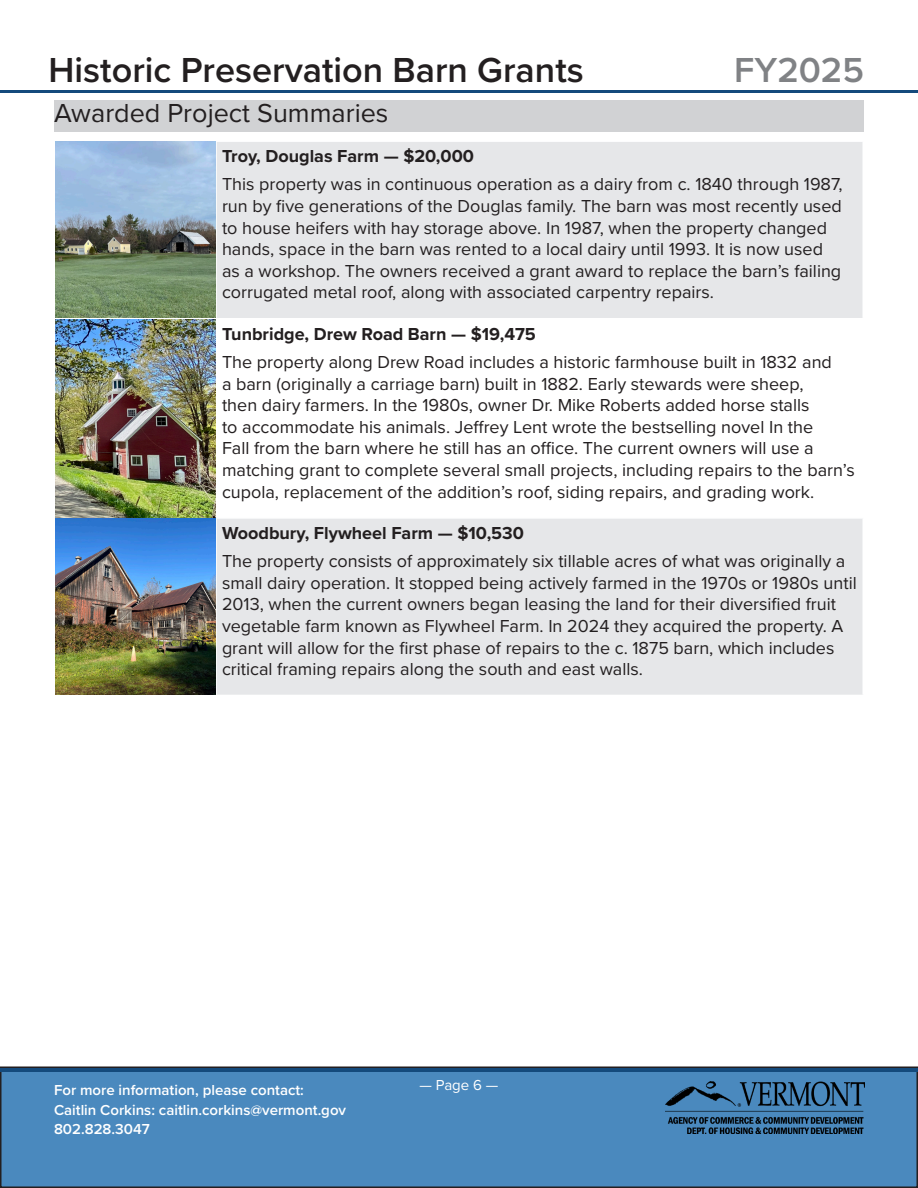
<style>
.page{position:relative;width:918px;height:1188px;background:#fff}
.page>*{position:absolute;margin:0;border:0;box-sizing:border-box;transform-origin:0 0}
.t1{font:600 36px "Proxima Nova";color:#231f20}
.t2{font:600 36px "Proxima Nova";color:#808285}
.t3{font:27px "Proxima Nova";color:#231f20}
.t4{font:18px/21.6px "Proxima Nova";color:#231f20}
.heading{font:700 18px "Proxima Nova";color:#231f20}
.t5{font:600 15px/19.5px "Proxima Nova";color:#fff}
.t6{font:15px "Proxima Nova";color:#fff}
</style>
<div class="page">
<div style="left:1px;top:1067px;width:916px;height:120px;background:#4a89be"></div>
<div style="left:0;top:1066px;width:918px;height:122px;border:2px solid #231f20"></div>
<hr style="left:0;top:1068px;width:918px;height:3px;background:#144a7c">
<hr style="left:0;top:90px;width:918px;height:3px;background:#144a7c">
<div style="left:54px;top:100px;width:810px;height:32px;background:#d1d2d4"></div>
<img style="left:665px;top:1082px;width:199px;height:52px">
<svg style="left:217px;top:142px;width:645px;height:553px;fill:#e6e7e9"></svg>
<hr style="left:216px;top:318px;width:648px;height:1px;background:#fff">
<hr style="left:216px;top:517px;width:648px;height:2px;background:#fff">
<img style="left:56px;top:142px;width:159px;height:375px">
<img style="left:56px;top:519px;width:159px;height:176px">
<h1 class="t1" style="left:49px;top:44px;width:537px">Historic Preservation Barn Grants</h1>
<h1 class="t2" style="left:734px;top:44px;width:131px">FY2025</h1>
<h2 class="t3" style="left:54px;top:93px;width:336px">Awarded Project Summaries</h2>
<p class="heading" style="left:222px;top:143px;width:254px">Troy, Douglas Farm — $20,000</p>
<p class="t4" style="left:222px;top:173px;width:622px">This property was in continuous operation as a dairy from c. 1840 through 1987, run by five generations of the Douglas family. The barn was most recently used to house heifers with hay storage above. In 1987, when the property changed hands, space in the barn was rented to a local dairy until 1993. It is now used as a workshop. The owners received a grant award to replace the barn’s failing corrugated metal roof, along with associated carpentry repairs.</p>
<p class="heading" style="left:222px;top:320px;width:315px">Tunbridge, Drew Road Barn — $19,475</p>
<p class="t4" style="left:222px;top:350px;width:634px">The property along Drew Road includes a historic farmhouse built in 1832 and<br>a barn (originally a carriage barn) built in 1882. Early stewards were sheep,<br>then dairy farmers. In the 1980s, owner Dr. Mike Roberts added horse stalls<br>to accommodate his animals. Jeffrey Lent wrote the bestselling novel In the<br>Fall from the barn where he still has an office. The current owners will use a matching grant to complete several small projects, including repairs to the barn’s cupola, replacement of the addition’s roof, siding repairs, and grading work.</p>
<p class="heading" style="left:222px;top:519px;width:303px">Woodbury, Flywheel Farm — $10,530</p>
<p class="t4" style="left:222px;top:550px;width:636px">The property consists of approximately six tillable acres of what was originally a small dairy operation. It stopped being actively farmed in the 1970s or 1980s until 2013, when the current owners began leasing the land for their diversified fruit vegetable farm known as Flywheel Farm. In 2024 they acquired the property. A grant will allow for the first phase of repairs to the c. 1875 barn, which includes critical framing repairs along the south and east walls.</p>
<p class="t5" style="left:54px;top:1080px;width:294px">For more information, please contact:<br>Caitlin Corkins: caitlin.corkins@vermont.gov<br>802.828.3047</p>
<p class="t6" style="left:420px;top:1074px;width:80px">— Page 6 —</p>
</div>
